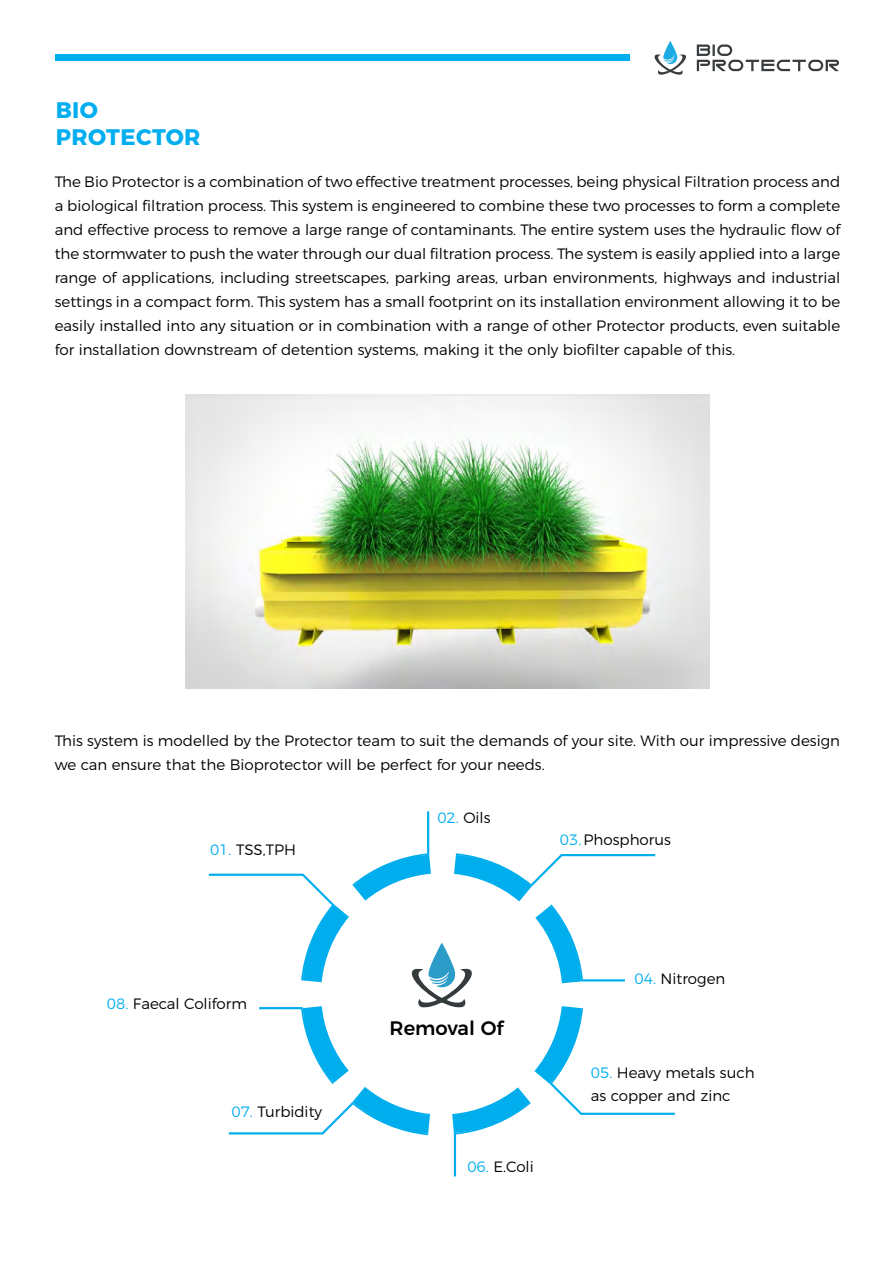
<style>
.page{position:relative;width:893px;height:1263px;background:#fff}
.page>*{position:absolute;margin:0;border:0;box-sizing:border-box;transform-origin:0 0}
.t1{font:700 22.5px/27px "Montserrat";letter-spacing:.02em;color:#00aeef}
.t2{font:500 19.5px "Montserrat";color:#000}
.t3{font:300 15px/24px "Montserrat";color:#000}
.s1{color:#00aeef}
</style>
<div class="page">
<div style="left:55px;top:55px;width:574px;height:6px;background:#00aeef"></div>
<svg style="left:654px;top:41px;width:32px;height:34px"></svg>
<svg style="left:697px;top:45px;width:142px;height:26px"></svg>
<svg style="left:209px;top:811px;width:466px;height:365px"></svg>
<img style="left:186px;top:394px;width:523px;height:295px">
<h1 class="t1" style="left:56px;top:94px;width:146px">BIO<br>PROTECTOR</h1>
<p class="t3" style="left:55px;top:168px;width:787px;text-align:justify">The Bio Protector is a combination of two effective treatment processes, being physical Filtration process and a biological filtration process. This system is engineered to combine these two processes to form a complete and effective process to remove a large range of contaminants. The entire system uses the hydraulic flow of the stormwater to push the water through our dual filtration process. The system is easily applied into a large range of applications, including streetscapes, parking areas, urban environments, highways and industrial settings in a compact form. This system has a small footprint on its installation environment allowing it to be easily installed into any situation or in combination with a range of other Protector products, even suitable for installation downstream of detention systems, making it the only biofilter capable of this.</p>
<p class="t3" style="left:55px;top:727px;width:787px">This system is modelled by the Protector team to suit the demands of your site. With our impressive design we can ensure that the Bioprotector will be perfect for your needs.</p>
<p class="t3" style="left:210px;top:836px;width:87px"><span class="s1">01.</span> TSS,TPH</p>
<p class="t3" style="left:107px;top:991px;width:142px"><span class="s1">08.</span> Faecal Coliform</p>
<p class="t3" style="left:231px;top:1098px;width:92px"><span class="s1">07.</span> Turbidity</p>
<p class="t3" style="left:437px;top:804px;width:55px"><span class="s1">02.</span> Oils</p>
<p class="t3" style="left:560px;top:826px;width:112px"><span class="s1">03.</span> Phosphorus</p>
<h2 class="t2" style="left:390px;top:1012px;width:115px">Removal Of</h2>
<p class="t3" style="left:467px;top:1153px;width:68px"><span class="s1">06.</span> E.Coli</p>
<p class="t3" style="left:634px;top:965px;width:92px"><span class="s1">04.</span> Nitrogen</p>
<p class="t3" style="left:591px;top:1060px;width:165px;line-height:22.5px"><span class="s1">05.</span> Heavy metals such as copper and zinc</p>
</div>
